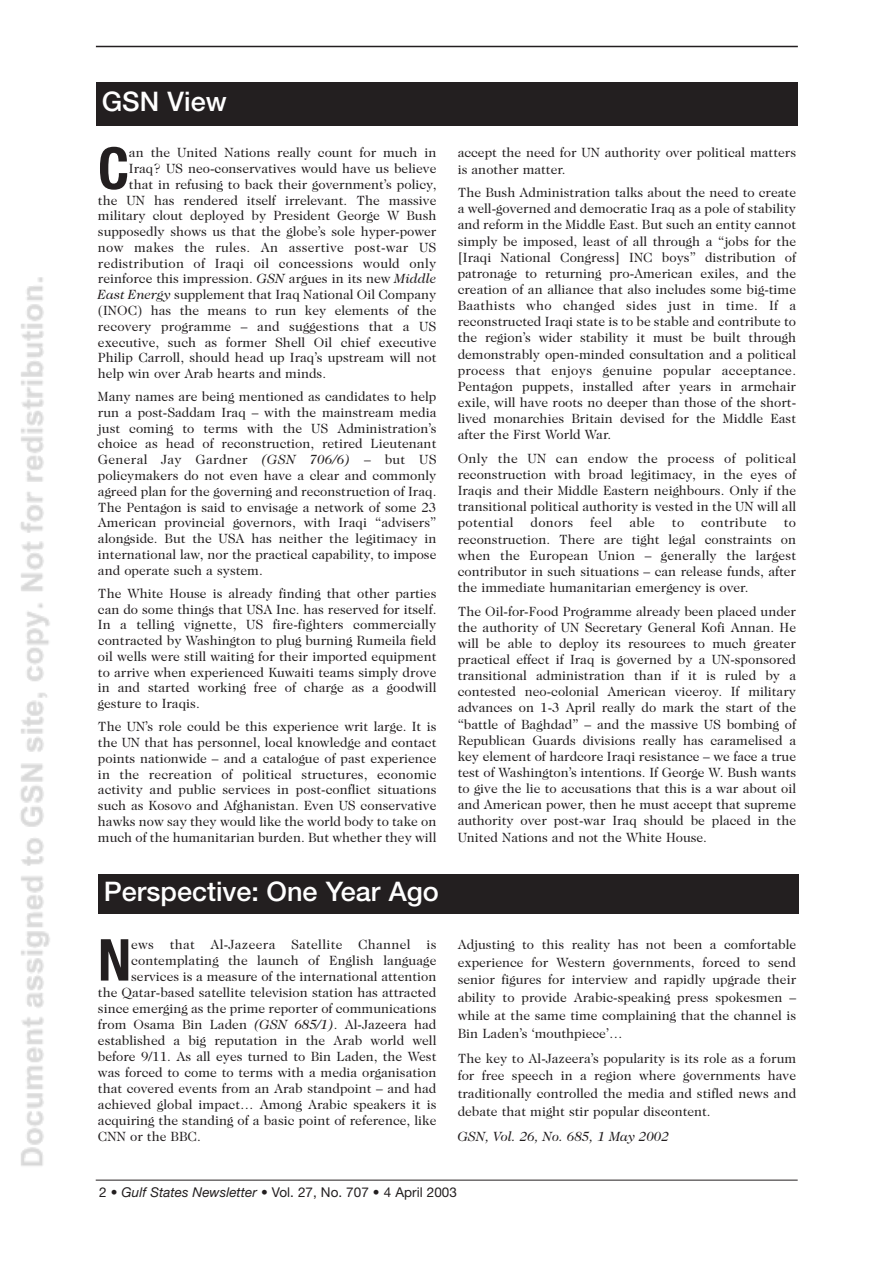
<style>
.page{position:relative;width:893px;height:1263px;background:#fff}
.page>*{position:absolute;margin:0;border:0;box-sizing:border-box;transform-origin:0 0}
.t1{font:700 condensed 57.9px "Helvetica Neue";color:#231f20}
.t2{font:500 27px "Helvetica Neue";color:#fff}
.t3{font:13.5px/16.2px "Caslon Two Twenty Four";color:#231f20;text-align:justify}
.t4{font:13.5px "Caslon Two Twenty Four";letter-spacing:.02em;color:#231f20}
.t5{font:13.5px "Helvetica Neue";color:#231f20}
.t6{font:italic 13.5px "Caslon Two Twenty Four";color:#231f20}
.s1{font-style:italic}
</style>
<div class="page">
<hr style="left:96px;top:1180px;width:701px;height:1px;background:#231f20">
<hr style="left:96px;top:46px;width:701px;height:1px;background:#231f20">
<div style="left:96px;top:82px;width:701px;height:44px;background:#231f20"></div>
<div style="left:98px;top:874px;width:700px;height:40px;background:#231f20"></div>
<img style="left:20px;top:277px;width:30px;height:889px">
<h2 class="t2" style="left:102px;top:92px;width:126px">GSN View</h2>
<h1 class="t1" style="left:98px;top:148px;width:33px">C</h1>
<p class="t3" style="left:129px;top:146px;width:309px">an the United Nations really count for much in</p>
<p class="t3" style="left:129px;top:161px;width:309px">Iraq? US neo-conservatives would have us believe</p>
<p class="t3" style="left:129px;top:177px;width:309px">that in refusing to back their government’s policy,</p>
<p class="t3" style="left:98px;top:193px;width:340px">the UN has rendered itself irrelevant. The massive</p>
<p class="t3" style="left:98px;top:209px;width:340px">military clout deployed by President George W Bush</p>
<p class="t3" style="left:98px;top:224px;width:340px">supposedly shows us that the globe’s sole hyper-power</p>
<p class="t4" style="left:98px;top:242px;width:340px">now makes the rules. An assertive post-war US</p>
<p class="t3" style="left:98px;top:256px;width:340px">redistribution of Iraqi oil concessions would only</p>
<p class="t3" style="left:98px;top:272px;width:340px">reinforce this impression. <span class="s1">GSN</span> argues in its new <span class="s1">Middle</span></p>
<p class="t3" style="left:98px;top:288px;width:340px"><span class="s1">East Energy</span> supplement that Iraq National Oil Company</p>
<p class="t3" style="left:98px;top:303px;width:340px">(INOC) has the means to run key elements of the</p>
<p class="t3" style="left:98px;top:319px;width:340px">recovery programme – and suggestions that a US</p>
<p class="t3" style="left:98px;top:335px;width:340px">executive, such as former Shell Oil chief executive</p>
<p class="t3" style="left:98px;top:351px;width:340px">Philip Carroll, should head up Iraq’s upstream will not</p>
<p class="t3" style="left:98px;top:366px;width:230px">help win over Arab hearts and minds.</p>
<p class="t3" style="left:98px;top:390px;width:340px;line-height:15.8px">Many names are being mentioned as candidates to help run a post-Saddam Iraq – with the mainstream media just coming to terms with the US Administration’s choice as head of reconstruction, retired Lieutenant General Jay Gardner <span class="s1">(GSN 706/6)</span> – but US policymakers do not even have a clear and commonly agreed plan for the governing and reconstruction of Iraq.<br>The Pentagon is said to envisage a network of some 23<br>American provincial governors, with Iraqi “advisers” alongside. But the USA has neither the legitimacy in international law, nor the practical capability, to impose and operate such a system.</p>
<p class="t3" style="left:98px;top:586px;width:340px;line-height:15.8px">The White House is already finding that other parties can do some things that USA Inc. has reserved for itself.<br>In a telling vignette, US fire-fighters commercially contracted by Washington to plug burning Rumeila field oil wells were still waiting for their imported equipment to arrive when experienced Kuwaiti teams simply drove in and started working free of charge as a goodwill gesture to Iraqis.</p>
<p class="t3" style="left:98px;top:720px;width:340px;line-height:15.8px">The UN’s role could be this experience writ large. It is the UN that has personnel, local knowledge and contact points nationwide – and a catalogue of past experience in the recreation of political structures, economic activity and public services in post-conflict situations such as Kosovo and Afghanistan. Even US conservative hawks now say they would like the world body to take on much of the humanitarian burden. But whether they will</p>
<h2 class="t2" style="left:104px;top:882px;width:336px">Perspective: One Year Ago</h2>
<h1 class="t1" style="left:98px;top:939px;width:35px">N</h1>
<p class="t4" style="left:131px;top:939px;width:307px">ews that Al-Jazeera Satellite Channel is</p>
<p class="t3" style="left:131px;top:953px;width:307px">contemplating the launch of English language</p>
<p class="t3" style="left:131px;top:969px;width:307px">services is a measure of the international attention</p>
<p class="t3" style="left:98px;top:985px;width:340px">the Qatar-based satellite television station has attracted</p>
<p class="t3" style="left:98px;top:1001px;width:340px">since emerging as the prime reporter of communications</p>
<p class="t3" style="left:98px;top:1017px;width:340px">from Osama Bin Laden <span class="s1">(GSN 685/1)</span>. Al-Jazeera had</p>
<p class="t3" style="left:98px;top:1033px;width:340px">established a big reputation in the Arab world well</p>
<p class="t3" style="left:98px;top:1049px;width:340px">before 9/11. As all eyes turned to Bin Laden, the West</p>
<p class="t3" style="left:98px;top:1065px;width:340px">was forced to come to terms with a media organisation</p>
<p class="t3" style="left:98px;top:1081px;width:340px">that covered events from an Arab standpoint – and had</p>
<p class="t3" style="left:98px;top:1097px;width:340px">achieved global impact… Among Arabic speakers it is</p>
<p class="t3" style="left:98px;top:1113px;width:340px">acquiring the standing of a basic point of reference, like</p>
<p class="t3" style="left:98px;top:1129px;width:104px">CNN or the BBC.</p>
<p class="t3" style="left:457px;top:146px;width:340px">accept the need for UN authority over political matters is another matter.</p>
<p class="t3" style="left:457px;top:185px;width:340px">The Bush Administration talks about the need to create a well-governed and democratic Iraq as a pole of stability and reform in the Middle East. But such an entity cannot simply be imposed, least of all through a “jobs for the [Iraqi National Congress] INC boys” distribution of patronage to returning pro-American exiles, and the creation of an alliance that also includes some big-time Baathists who changed sides just in time. If a reconstructed Iraqi state is to be stable and contribute to the region’s wider stability it must be built through demonstrably open-minded consultation and a political process that enjoys genuine popular acceptance.<br>Pentagon puppets, installed after years in armchair exile, will have roots no deeper than those of the short&shy;lived monarchies Britain devised for the Middle East after the First World War.</p>
<p class="t3" style="left:457px;top:451px;width:340px">Only the UN can endow the process of political reconstruction with broad legitimacy, in the eyes of Iraqis and their Middle Eastern neighbours. Only if the transitional political authority is vested in the UN will all potential</p>
<p class="t3" style="left:530px;top:516px;width:44px">donors</p>
<p class="t3" style="left:590px;top:516px;width:24px">feel</p>
<p class="t3" style="left:629px;top:516px;width:27px">able</p>
<p class="t3" style="left:672px;top:516px;width:14px">to</p>
<p class="t4" style="left:701px;top:518px;width:67px">contribute</p>
<p class="t3" style="left:457px;top:516px;width:340px;text-indent:326px">to reconstruction. There are tight legal constraints on when the European Union – generally the largest contributor in such situations – can release funds, after the immediate humanitarian emergency is over.</p>
<p class="t3" style="left:457px;top:604px;width:340px">The Oil-for-Food Programme already been placed under the authority of UN Secretary General Kofi Annan. He will be able to deploy its resources to much greater practical effect if Iraq is governed by a UN-sponsored transitional administration than if it is ruled by a contested neo-colonial American viceroy. If military advances on 1-3 April really do mark the start of the “battle of Baghdad” – and the massive US bombing of Republican Guards divisions really has caramelised a key element of hardcore Iraqi resistance – we face a true test of Washington’s intentions. If George W. Bush wants to give the lie to accusations that this is a war about oil and American power, then he must accept that supreme authority over post-war Iraq should be placed in the United Nations and not the White House.</p>
<p class="t3" style="left:457px;top:937px;width:340px;line-height:17.7px">Adjusting to this reality has not been a comfortable experience for Western governments, forced to send senior figures for interview and rapidly upgrade their ability to provide Arabic-speaking press spokesmen – while at the same time complaining that the channel is Bin Laden’s ‘mouthpiece’…</p>
<p class="t3" style="left:457px;top:1050px;width:340px;line-height:17.7px">The key to Al-Jazeera’s popularity is its role as a forum for free speech in a region where governments have traditionally controlled the media and stifled news and debate that might stir popular discontent.</p>
<p class="t6" style="left:457px;top:1131px;width:213px">GSN, Vol. 26, No. 685, 1 May 2002</p>
<p class="t5" style="left:99px;top:1188px;width:359px">2 • <span class="s1">Gulf States Newsletter</span> • Vol. 27, No. 707 • 4 April 2003</p>
</div>
